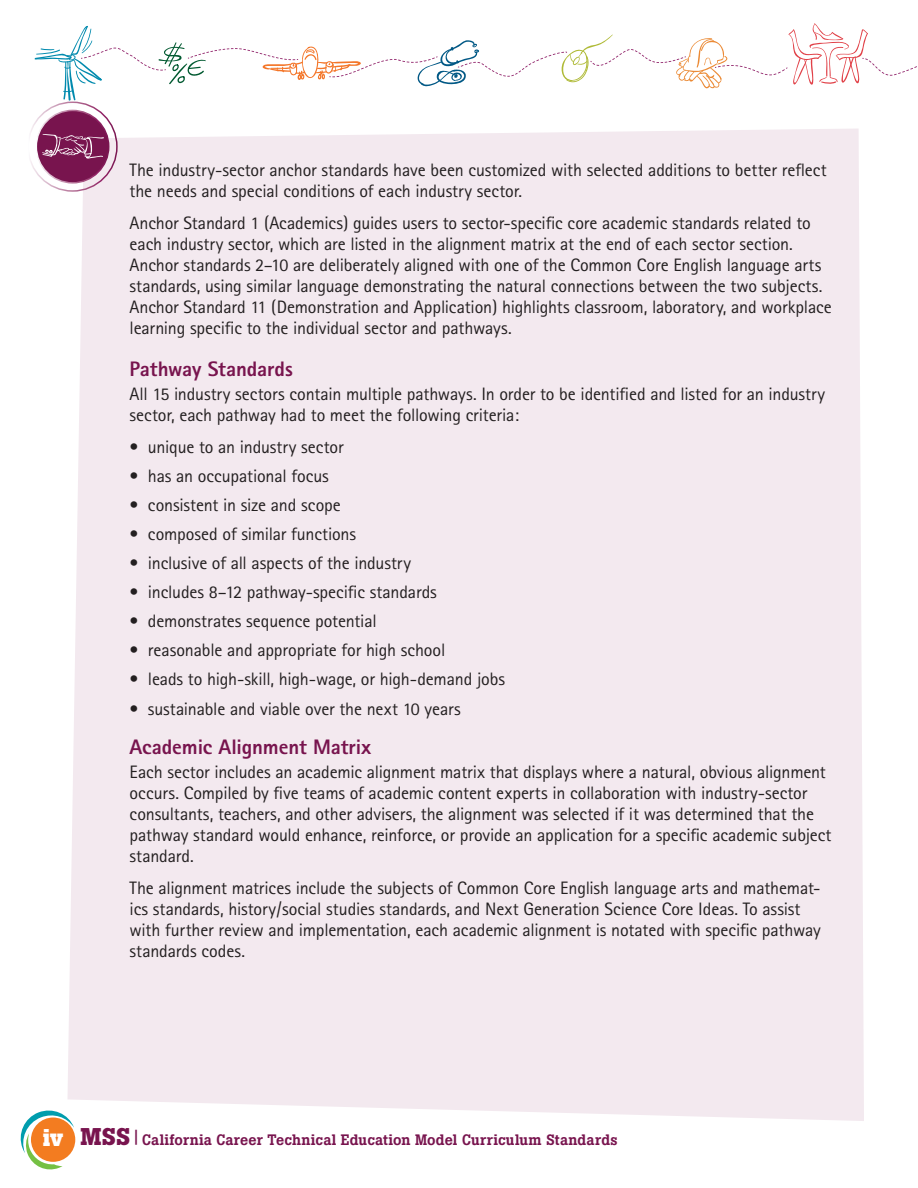
<style>
.page{position:relative;width:918px;height:1188px;background:#fff}
.page>*{position:absolute;margin:0;border:0;box-sizing:border-box;transform-origin:0 0}
.t1{font:700 24px "Boton";color:#fff}
.t2{font:800 21px "Rotis Sans Serif";letter-spacing:-.005em;color:#78144e}
.t3{font:18px/21px "Rotis Sans Serif";letter-spacing:-.01em;color:#231f20}
.t4{font:500 15px "Boton";letter-spacing:.01em;color:#78144e}
.s1{font-weight:700;font-size:24px}
</style>
<div class="page">
<div style="left:68px;top:129px;width:796px;height:992px;background:#f3e9ef"></div>
<svg style="left:34px;top:23px;width:883px;height:78px"></svg>
<svg style="left:20px;top:1107px;width:54px;height:63px"></svg>
<div style="left:31px;top:1118px;width:44px;height:44px;background:#f37c20;border-radius:50%"></div>
<div style="left:36px;top:110px;width:73px;height:73px;background:#78144e;border-radius:50%"></div>
<div style="left:36px;top:110px;width:73px;height:74px;border:1px solid #fff;border-radius:50%"></div>
<svg style="left:42px;top:134px;width:62px;height:25px"></svg>
<p class="t3" style="left:130px;top:161px;width:699px">The industry-sector anchor standards have been customized with selected additions to better reflect the needs and special conditions of each industry sector.</p>
<p class="t3" style="left:130px;top:214px;width:704px">Anchor Standard 1 (Academics) guides users to sector-specific core academic standards related to each industry sector, which are listed in the alignment matrix at the end of each sector section.<br>Anchor standards 2–10 are deliberately aligned with one of the Common Core English language arts standards, using similar language demonstrating the natural connections between the two subjects.<br>Anchor Standard 11 (Demonstration and Application) highlights classroom, laboratory, and workplace learning specific to the individual sector and pathways.</p>
<p class="t2" style="left:130px;top:362px;width:165px">Pathway Standards</p>
<p class="t3" style="left:130px;top:385px;width:697px">All 15 industry sectors contain multiple pathways. In order to be identified and listed for an industry sector, each pathway had to meet the following criteria:</p>
<p class="t3" style="left:130px;top:438px;width:216px">• unique to an industry sector</p>
<p class="t3" style="left:130px;top:467px;width:201px">• has an occupational focus</p>
<p class="t3" style="left:130px;top:496px;width:213px">• consistent in size and scope</p>
<p class="t3" style="left:130px;top:525px;width:228px">• composed of similar functions</p>
<p class="t3" style="left:130px;top:554px;width:283px">• inclusive of all aspects of the industry</p>
<p class="t3" style="left:130px;top:583px;width:309px">• includes 8–12 pathway-specific standards</p>
<p class="t3" style="left:130px;top:612px;width:249px">• demonstrates sequence potential</p>
<p class="t3" style="left:130px;top:642px;width:317px">• reasonable and appropriate for high school</p>
<p class="t3" style="left:130px;top:671px;width:377px">• leads to high-skill, high-wage, or high-demand jobs</p>
<p class="t3" style="left:130px;top:700px;width:333px">• sustainable and viable over the next 10 years</p>
<p class="t2" style="left:130px;top:740px;width:243px">Academic Alignment Matrix</p>
<p class="t3" style="left:130px;top:763px;width:704px">Each sector includes an academic alignment matrix that displays where a natural, obvious alignment occurs. Compiled by five teams of academic content experts in collaboration with industry-sector consultants, teachers, and other advisers, the alignment was selected if it was determined that the pathway standard would enhance, reinforce, or provide an application for a specific academic subject standard.</p>
<p class="t3" style="left:130px;top:879px;width:693px">The alignment matrices include the subjects of Common Core English language arts and mathemat&shy;ics standards, history/social studies standards, and Next Generation Science Core Ideas. To assist with further review and implementation, each academic alignment is notated with specific pathway standards codes.</p>
<h1 class="t1" style="left:43px;top:1129px;width:22px">iv</h1>
<p class="t4" style="left:80px;top:1135px;width:539px"><span class="s1">MSS</span> | California Career Technical Education Model Curriculum Standards</p>
</div>
